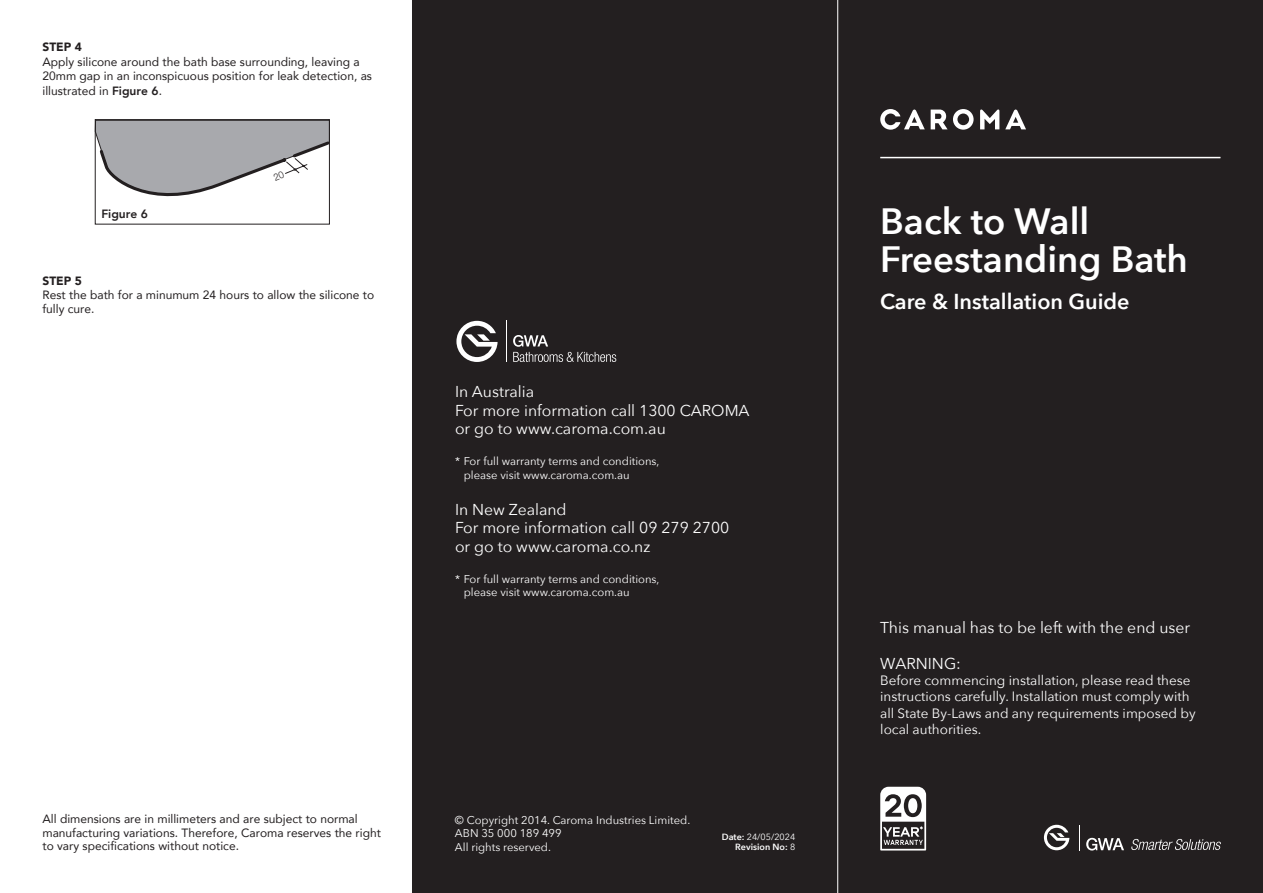
<style>
.page{position:relative;width:1263px;height:893px;background:#fff}
.page>*{position:absolute;margin:0;border:0;box-sizing:border-box;transform-origin:0 0}
.t1{font:600 36.6px/37.5px "Avenir Next";color:#fff}
.t2{font:600 21.6px "Avenir Next";color:#fff}
.t3{font:15.75px/18.8px "Avenir Next";color:#fff}
.t4{font:13.5px/16.2px "Avenir Next";color:#fff}
.t5{font:12px/14.4px "Avenir";color:#231f20}
.t6{font:900 12px "Avenir";color:#231f20}
.t7{font:800 12px "Avenir";color:#231f20}
.t8{font:11.25px/13.5px "Avenir Next";color:#fff}
.t9{font:600 9px/10.8px "Avenir Next";color:#fff;text-align:right}
.s1{font-weight:800}
.s2{font-weight:400}
</style>
<div class="page">
<div style="left:412px;top:0;width:851px;height:893px;background:#231f20"></div>
<hr style="left:880px;top:157px;width:340px;height:1px;background:#fff">
<svg style="left:513px;top:335px;width:103px;height:27px"></svg>
<hr style="left:506px;top:321px;width:1px;height:41px;background:#fff">
<svg style="left:456px;top:321px;width:42px;height:41px"></svg>
<svg style="left:1086px;top:838px;width:38px;height:12px"></svg>
<svg style="left:1131px;top:839px;width:90px;height:11px"></svg>
<svg style="left:1044px;top:825px;width:25px;height:25px"></svg>
<div style="left:95px;top:119px;width:235px;height:106px;border:1px solid #231f20"></div>
<svg style="left:880px;top:787px;width:46px;height:63px"></svg>
<svg style="left:880px;top:109px;width:146px;height:21px"></svg>
<hr style="left:837px;top:0;width:1px;height:893px;background:#fff">
<svg style="left:95px;top:120px;width:235px;height:91px"></svg>
<p class="t6" style="left:43px;top:37px;width:41px">STEP 4</p>
<p class="t5" style="left:43px;top:54px;width:331px">Apply silicone around the bath base surrounding, leaving a<br>20mm gap in an inconspicuous position for leak detection, as illustrated in <span class="s1">Figure 6</span>.</p>
<p class="t7" style="left:101px;top:204px;width:48px">Figure 6</p>
<h1 class="t1" style="left:880px;top:202px;width:309px">Back to Wall<br>Freestanding Bath</h1>
<h2 class="t2" style="left:880px;top:283px;width:251px">Care &amp; Installation Guide</h2>
<p class="t6" style="left:43px;top:270px;width:41px">STEP 5</p>
<p class="t5" style="left:43px;top:287px;width:333px">Rest the bath for a minumum 24 hours to allow the silicone to fully cure.</p>
<h3 class="t3" style="left:455px;top:381px;width:296px">In Australia<br>For more information call 1300 CAROMA or go to www.caroma.com.au</h3>
<p class="t8" style="left:464px;top:454px;width:197px;text-indent:-9px">* For full warranty terms and conditions, please visit www.caroma.com.au</p>
<h3 class="t3" style="left:455px;top:499px;width:276px">In New Zealand<br>For more information call 09 279 2700 or go to www.caroma.co.nz</h3>
<p class="t8" style="left:464px;top:572px;width:197px;text-indent:-9px">* For full warranty terms and conditions, please visit www.caroma.com.au</p>
<p class="t5" style="left:43px;top:812px;width:340px;line-height:13.5px">All dimensions are in millimeters and are subject to normal manufacturing variations. Therefore, Caroma reserves the right to vary specifications without notice.</p>
<p class="t8" style="left:455px;top:813px;width:237px">© Copyright 2014. Caroma Industries Limited.<br>ABN 35 000 189 499<br>All rights reserved.</p>
<p class="t9" style="left:722px;top:831px;width:75px">Date: <span class="s2">24/05/2024<br></span>Revision No: <span class="s2">8</span></p>
<h3 class="t3" style="left:880px;top:617px;width:311px">This manual has to be left with the end user</h3>
<h3 class="t3" style="left:880px;top:653px;width:82px">WARNING:</h3>
<p class="t4" style="left:880px;top:672px;width:317px">Before commencing installation, please read these instructions carefully. Installation must comply with all State By-Laws and any requirements imposed by local authorities.</p>
</div>
